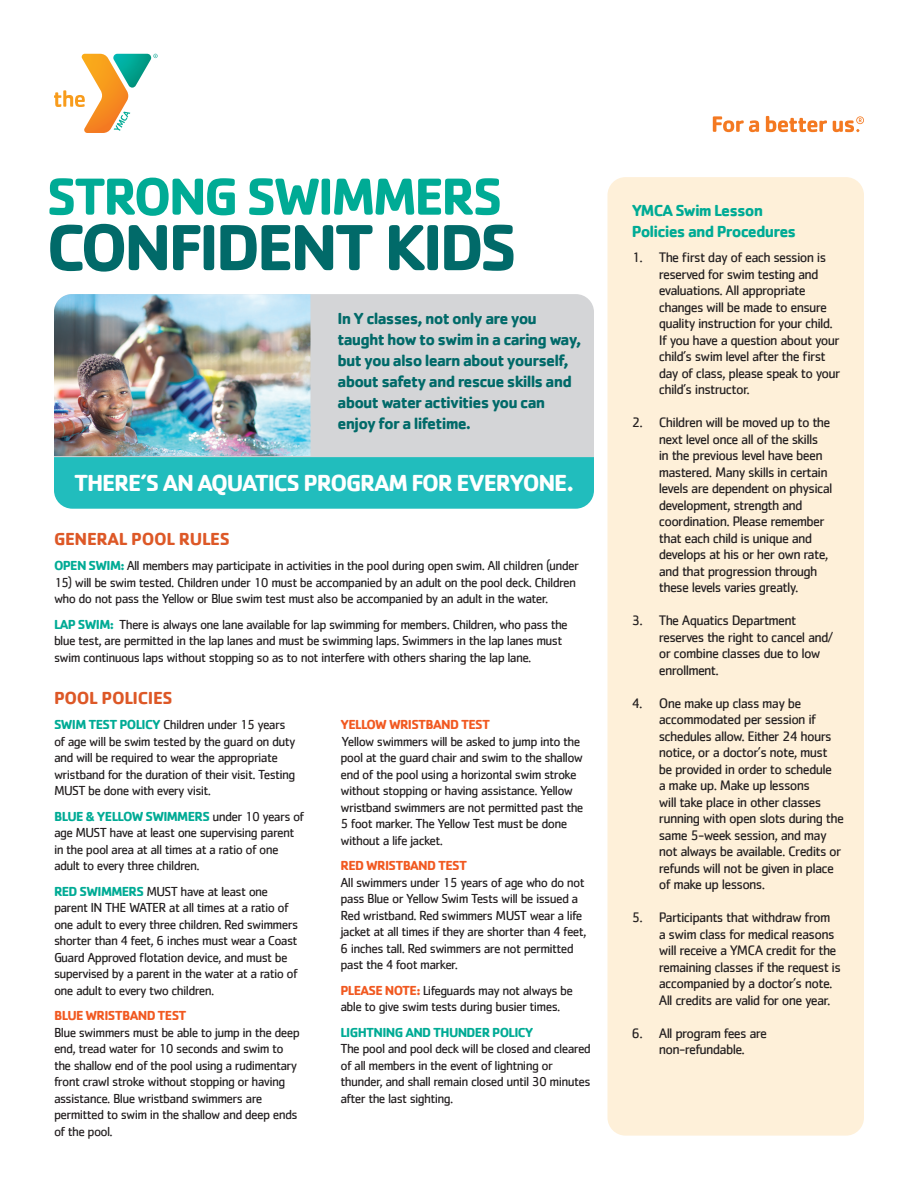
<style>
.page{position:relative;width:918px;height:1188px;background:#fff}
.page>*{position:absolute;margin:0;border:0;box-sizing:border-box;transform-origin:0 0}
.t1{font:700 67.5px "Cachet";letter-spacing:-.055em;color:#016a69}
.t2{font:700 54px "Cachet";letter-spacing:-.055em;color:#00ab95}
.t3{font:700 24px "Cachet";letter-spacing:-.05em;color:#fff}
.t4{font:700 18px "Cachet";letter-spacing:-.02em;color:#dd5827}
.t5{font:700 16.5px/21px "Cachet";letter-spacing:-.05em;color:#016a69}
.t6{font:700 16.5px/21px "Cachet";letter-spacing:-.05em;color:#00ab95}
.t7{font:14.25px/16.5px "Cachet";letter-spacing:-.05em;color:#231f20}
.t8{font:13.5px/16.5px "Cachet";letter-spacing:-.05em;color:#231f20}
.t9{font:700 13.5px "Cachet";letter-spacing:-.05em;color:#f15921}
.t10{font:700 13.5px "Cachet";letter-spacing:-.05em;color:#00ab95}
.s1{font-weight:700;color:#00ab95}
.s2{font-weight:700;color:#f15921}
</style>
<div class="page">
<div style="left:54px;top:294px;width:540px;height:202px;background:#d4d5d7;border-radius:18px"></div>
<img style="left:54px;top:294px;width:256px;height:162px">
<div style="left:54px;top:457px;width:540px;height:52px;background:#21bdbd"></div>
<div style="left:608px;top:177px;width:256px;height:959px;background:#fef0d9;border-radius:18px"></div>
<svg style="left:54px;top:54px;width:104px;height:79px"></svg>
<svg style="left:713px;top:116px;width:46px;height:16px"></svg>
<svg style="left:766px;top:116px;width:61px;height:16px"></svg>
<svg style="left:833px;top:116px;width:31px;height:16px"></svg>
<h2 class="t2" style="left:46px;top:162px;width:458px">STRONG SWIMMERS</h2>
<h1 class="t1" style="left:46px;top:204px;width:472px">CONFIDENT KIDS</h1>
<p class="t5" style="left:338px;top:307px;width:246px">In Y classes, not only are you taught how to swim in a caring way, but you also learn about yourself, about safety and rescue skills and about water activities you can enjoy for a lifetime.</p>
<h3 class="t3" style="left:74px;top:467px;width:501px">THERE’S AN AQUATICS PROGRAM FOR EVERYONE.</h3>
<h3 class="t4" style="left:54px;top:527px;width:177px">GENERAL POOL RULES</h3>
<p class="t8" style="left:54px;top:557px;width:527px"><span class="s1">OPEN SWIM:</span> All members may participate in activities in the pool during open swim. All children (under</p>
<p class="t8" style="left:54px;top:574px;width:524px">15) will be swim tested. Children under 10 must be accompanied by an adult on the pool deck. Children who do not pass the Yellow or Blue swim test must also be accompanied by an adult in the water.</p>
<p class="t8" style="left:54px;top:616px;width:515px"><span class="s1">LAP SWIM:</span> There is always one lane available for lap swimming for members. Children, who pass the blue test, are permitted in the lap lanes and must be swimming laps. Swimmers in the lap lanes must swim continuous laps without stopping so as to not interfere with others sharing the lap lane.</p>
<h3 class="t4" style="left:54px;top:686px;width:120px">POOL POLICIES</h3>
<p class="t8" style="left:54px;top:716px;width:243px"><span class="s1">SWIM TEST POLICY</span> Children under 15 years of age will be swim tested by the guard on duty and will be required to wear the appropriate wristband for the duration of their visit. Testing MUST be done with every visit.</p>
<p class="t8" style="left:54px;top:808px;width:252px"><span class="s1">BLUE &amp; YELLOW SWIMMERS</span> under 10 years of age MUST have at least one supervising parent in the pool area at all times at a ratio of one adult to every three children.</p>
<p class="t8" style="left:54px;top:883px;width:246px"><span class="s1">RED SWIMMERS</span> MUST have at least one parent IN THE WATER at all times at a ratio of one adult to every three children. Red swimmers shorter than 4 feet, 6 inches must wear a Coast Guard Approved flotation device, and must be supervised by a parent in the water at a ratio of one adult to every two children.</p>
<p class="t9" style="left:54px;top:1007px;width:134px">BLUE WRISTBAND TEST</p>
<p class="t8" style="left:54px;top:1024px;width:247px">Blue swimmers must be able to jump in the deep end, tread water for 10 seconds and swim to the shallow end of the pool using a rudimentary front crawl stroke without stopping or having assistance. Blue wristband swimmers are permitted to swim in the shallow and deep ends of the pool.</p>
<p class="t9" style="left:340px;top:716px;width:151px">YELLOW WRISTBAND TEST</p>
<p class="t8" style="left:340px;top:733px;width:245px">Yellow swimmers will be asked to jump into the pool at the guard chair and swim to the shallow end of the pool using a horizontal swim stroke without stopping or having assistance. Yellow wristband swimmers are not permitted past the 5 foot marker. The Yellow Test must be done without a life jacket.</p>
<p class="t9" style="left:340px;top:857px;width:128px">RED WRISTBAND TEST</p>
<p class="t8" style="left:340px;top:874px;width:248px">All swimmers under 15 years of age who do not pass Blue or Yellow Swim Tests will be issued a Red wristband. Red swimmers MUST wear a life jacket at all times if they are shorter than 4 feet, 6 inches tall. Red swimmers are not permitted past the 4 foot marker.</p>
<p class="t8" style="left:340px;top:982px;width:234px"><span class="s2">PLEASE NOTE:</span> Lifeguards may not always be able to give swim tests during busier times.</p>
<p class="t10" style="left:340px;top:1024px;width:195px">LIGHTNING AND THUNDER POLICY</p>
<p class="t8" style="left:340px;top:1040px;width:252px">The pool and pool deck will be closed and cleared of all members in the event of lightning or thunder, and shall remain closed until 30 minutes after the last sighting.</p>
<p class="t6" style="left:632px;top:199px;width:166px">YMCA Swim Lesson<br>Policies and Procedures</p>
<p class="t7" style="left:659px;top:249px;width:183px;text-indent:-27px">1. The first day of each session is reserved for swim testing and evaluations. All appropriate changes will be made to ensure quality instruction for your child.<br>If you have a question about your child’s swim level after the first day of class, please speak to your child’s instructor.</p>
<p class="t7" style="left:659px;top:414px;width:175px;text-indent:-27px">2. Children will be moved up to the next level once all of the skills<br>in the previous level have been mastered. Many skills in certain levels are dependent on physical development, strength and coordination. Please remember that each child is unique and develops at his or her own rate, and that progression through these levels varies greatly.</p>
<p class="t7" style="left:659px;top:612px;width:176px;text-indent:-27px">3. The Aquatics Department reserves the right to cancel and/ or combine classes due to low enrollment.</p>
<p class="t7" style="left:659px;top:694px;width:187px;text-indent:-27px">4. One make up class may be accommodated per session if schedules allow. Either 24 hours notice, or a doctor’s note, must be provided in order to schedule<br>a make up. Make up lessons<br>will take place in other classes running with open slots during the same 5-week session, and may not always be available. Credits or refunds will not be given in place of make up lessons.</p>
<p class="t7" style="left:659px;top:909px;width:184px;text-indent:-27px">5. Participants that withdraw from a swim class for medical reasons will receive a YMCA credit for the remaining classes if the request is accompanied by a doctor’s note.<br>All credits are valid for one year.</p>
<p class="t7" style="left:632px;top:1024px;width:137px;text-align:center">6. All program fees are non-refundable.</p>
</div>
